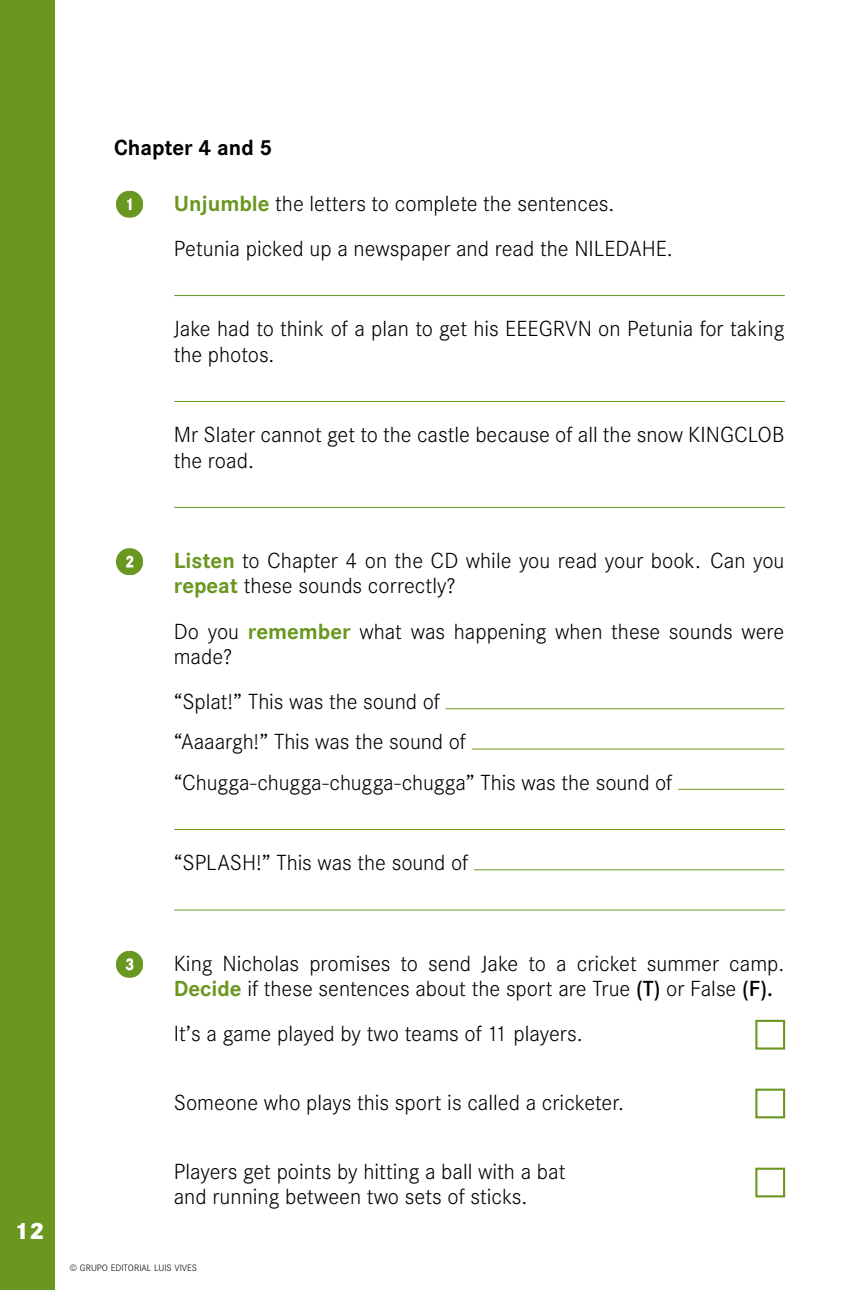
<style>
.page{position:relative;width:844px;height:1290px;background:#fff}
.page>*{position:absolute;margin:0;border:0;box-sizing:border-box;transform-origin:0 0}
.t1{font:800 24.5px "Corporate S";color:#fff}
.t2{font:300 22.75px/25.4px "Corporate S";color:#000}
.t3{font:700 22.75px "Corporate S";color:#000}
.t4{font:300 9.62px "Corporate S";color:#000}
.s1{font-weight:700;color:#6a971f}
.s2{font-weight:600}
</style>
<div class="page">
<div style="left:0;top:0;width:55px;height:1290px;background:#6a971f"></div>
<hr style="left:445px;top:708px;width:339px;height:1px;background:#6a971f">
<hr style="left:471px;top:748px;width:313px;height:1px;background:#6a971f">
<hr style="left:678px;top:789px;width:106px;height:1px;background:#6a971f">
<hr style="left:474px;top:869px;width:310px;height:1px;background:#6a971f">
<svg style="left:116px;top:191px;width:27px;height:27px"></svg>
<hr style="left:174px;top:295px;width:610px;height:1px;background:#6a971f">
<hr style="left:174px;top:401px;width:610px;height:1px;background:#6a971f">
<hr style="left:174px;top:507px;width:610px;height:1px;background:#6a971f">
<svg style="left:116px;top:548px;width:27px;height:27px"></svg>
<hr style="left:174px;top:829px;width:610px;height:1px;background:#6a971f">
<hr style="left:174px;top:909px;width:610px;height:1px;background:#6a971f">
<svg style="left:116px;top:951px;width:27px;height:27px"></svg>
<div style="left:755px;top:1020px;width:30px;height:29px;background:#fff;border:2px solid #6a971f"></div>
<div style="left:755px;top:1088px;width:30px;height:30px;background:#fff;border:2px solid #6a971f"></div>
<div style="left:755px;top:1167px;width:30px;height:30px;background:#fff;border:2px solid #6a971f"></div>
<p class="t3" style="left:114px;top:135px;width:160px">Chapter 4 and 5</p>
<p class="t2" style="left:174px;top:181px;width:500px;line-height:45.1px"><span class="s1">Unjumble</span> the letters to complete the sentences.<br>Petunia picked up a newspaper and read the NILEDAHE.</p>
<p class="t2" style="left:174px;top:316px;width:612px">Jake had to think of a plan to get his EEEGRVN on Petunia for taking the photos.</p>
<p class="t2" style="left:174px;top:422px;width:612px">Mr Slater cannot get to the castle because of all the snow KINGCLOB the road.</p>
<p class="t2" style="left:174px;top:548px;width:612px"><span class="s1">Listen</span> to Chapter 4 on the CD while you read your book. Can you <span class="s1">repeat</span> these sounds correctly?</p>
<p class="t2" style="left:174px;top:619px;width:612px">Do you <span class="s1">remember</span> what was happening when these sounds were made?</p>
<p class="t2" style="left:174px;top:682px;width:500px;line-height:40.2px">“Splat!” This was the sound of<br>“Aaaargh!” This was the sound of “Chugga-chugga-chugga-chugga” This was the sound of</p>
<p class="t2" style="left:174px;top:850px;width:296px">“SPLASH!” This was the sound of</p>
<p class="t1" style="left:15px;top:1216px;width:32px">12</p>
<p class="t2" style="left:174px;top:951px;width:612px">King Nicholas promises to send Jake to a cricket summer camp.<br><span class="s1">Decide</span> if these sentences about the sport are True <span class="s2">(T)</span> or False <span class="s2">(F).</span></p>
<p class="t2" style="left:174px;top:1021px;width:410px">It’s a game played by two teams of 11 players.</p>
<p class="t2" style="left:174px;top:1090px;width:451px">Someone who plays this sport is called a cricketer.</p>
<p class="t2" style="left:174px;top:1159px;width:393px">Players get points by hitting a ball with a bat and running between two sets of sticks.</p>
<p class="t4" style="left:69px;top:1263px;width:129px">© Grupo Editorial Luis Vives</p>
</div>
